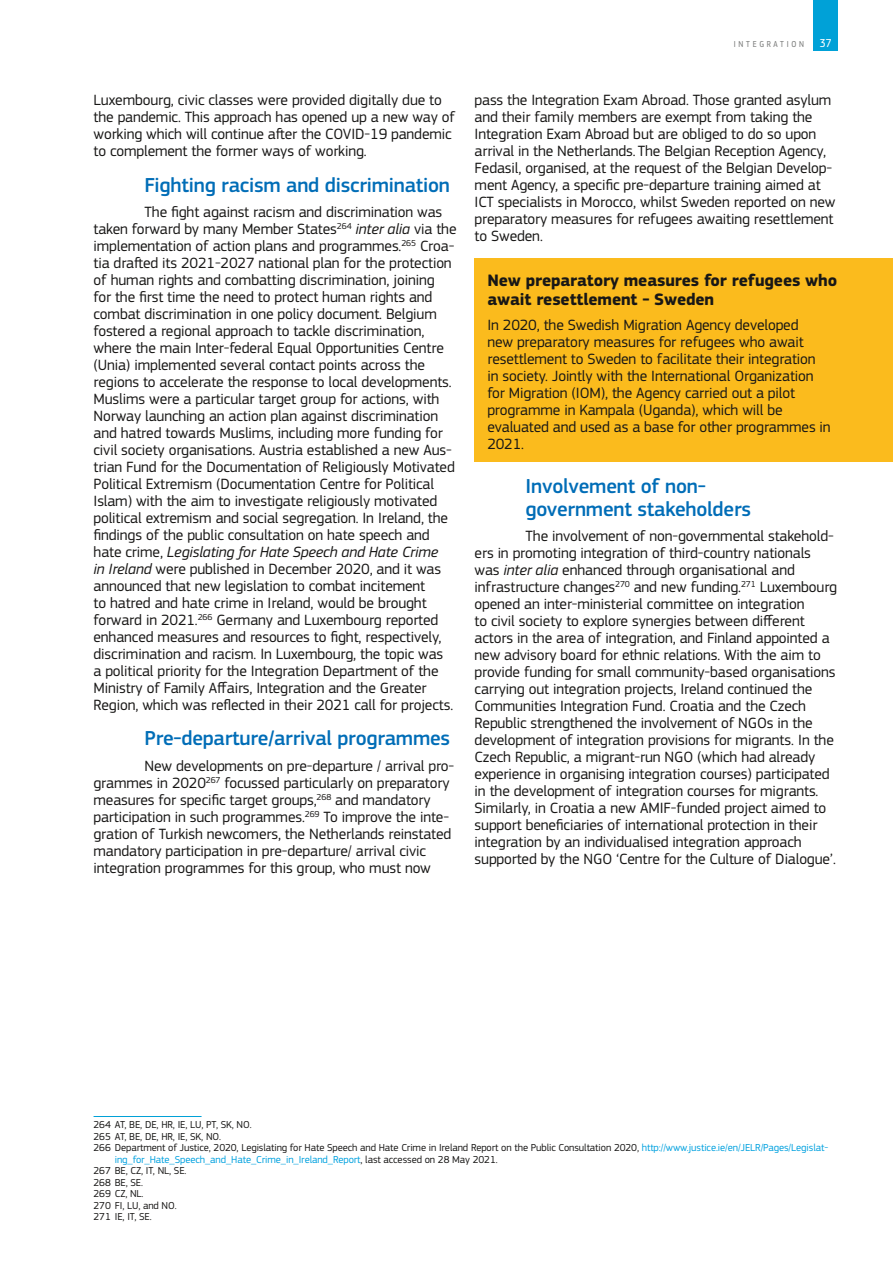
<style>
.page{position:relative;width:893px;height:1263px;background:#fff}
.page>*{position:absolute;margin:0;border:0;box-sizing:border-box;transform-origin:0 0}
.t1{font:500 21px/22.6px "EC Square Sans Pro";letter-spacing:-.01em;color:#006db7}
.t2{font:700 17.25px/19px "EC Square Sans Pro";letter-spacing:-.01em;color:#181716}
.t3{font:15.45px/17px "EC Square Sans Pro";letter-spacing:-.01em;color:#181716}
.t4{font:12px "EC Square Sans Cond Pro";color:#fff}
.t5{font:10.5px "EC Square Sans Pro";letter-spacing:-.01em;color:#181716}
.t6{font:10.5px "EC Square Sans Pro";letter-spacing:-.01em;color:#00a1df}
.t7{font:9px "EC Square Sans Cond Pro";color:#7a7b7a}
.s1{font-style:italic}
.s2{color:#00a1df}
.s3{color:#181716}
</style>
<div class="page">
<div style="left:814px;top:0;width:24px;height:51px;background:#00a1d7"></div>
<hr style="left:94px;top:1116px;width:108px;height:1px;background:#00a1d7">
<div style="left:475px;top:258px;width:418px;height:59px;background:#fbbb1d"></div>
<div style="left:475px;top:304px;width:418px;height:157px;background:#fbbb1d"></div>
<p class="t7" style="left:734px;top:39px;width:7px">INTEGRATI</p>
<p class="t7" style="left:791px;top:39px;width:13px">O N</p>
<p class="t4" style="left:820px;top:36px;width:13px">37</p>
<p class="t3" style="left:94px;top:92px;width:363px">Luxembourg, civic classes were provided digitally due to the pandemic. This approach has opened up a new way of working which will continue after the COVID-19 pandemic to complement the former ways of working.</p>
<h1 class="t1" style="left:145px;top:174px;width:307px">Fighting racism and discrimination</h1>
<p class="t3" style="left:94px;top:204px;width:365px;text-indent:51px">The fight against racism and discrimination was taken forward by many Member States<sup>264</sup> <span class="s1">inter alia</span> via the implementation of action plans and programmes.<sup>265</sup> Croa&shy;tia drafted its 2021-2027 national plan for the protection of human rights and combatting discrimination, joining<br>for the first time the need to protect human rights and combat discrimination in one policy document. Belgium fostered a regional approach to tackle discrimination, where the main Inter-federal Equal Opportunities Centre (Unia) implemented several contact points across the regions to accelerate the response to local developments.<br>Muslims were a particular target group for actions, with Norway launching an action plan against discrimination and hatred towards Muslims, including more funding for civil society organisations. Austria established a new Aus&shy;trian Fund for the Documentation of Religiously Motivated Political Extremism (Documentation Centre for Political Islam) with the aim to investigate religiously motivated political extremism and social segregation. In Ireland, the findings of the public consultation on hate speech and hate crime, <span class="s1">Legislating for Hate Speech and Hate Crime<br>in Ireland</span> were published in December 2020, and it was announced that new legislation to combat incitement<br>to hatred and hate crime in Ireland, would be brought forward in 2021.<sup>266</sup> Germany and Luxembourg reported enhanced measures and resources to fight, respectively, discrimination and racism. In Luxembourg, the topic was<br>a political priority for the Integration Department of the Ministry of Family Affairs, Integration and the Greater Region, which was reflected in their 2021 call for projects.</p>
<h1 class="t1" style="left:145px;top:728px;width:307px">Pre-departure/arrival programmes</h1>
<p class="t3" style="left:94px;top:757px;width:362px;text-indent:51px">New developments on pre-departure / arrival pro&shy;grammes in 2020<sup>267</sup> focussed particularly on preparatory measures for specific target groups,<sup>268</sup> and mandatory participation in such programmes.<sup>269</sup> To improve the inte&shy;gration of Turkish newcomers, the Netherlands reinstated mandatory participation in pre-departure/ arrival civic integration programmes for this group, who must now</p>
<p class="t3" style="left:475px;top:92px;width:362px">pass the Integration Exam Abroad. Those granted asylum and their family members are exempt from taking the Integration Exam Abroad but are obliged to do so upon arrival in the Netherlands. The Belgian Reception Agency, Fedasil, organised, at the request of the Belgian Develop&shy;ment Agency, a specific pre-departure training aimed at ICT specialists in Morocco, whilst Sweden reported on new preparatory measures for refugees awaiting resettlement to Sweden.</p>
<p class="t2" style="left:487px;top:271px;width:351px">New preparatory measures for refugees who await resettlement - Sweden</p>
<p class="t3" style="left:487px;top:317px;width:345px">In 2020, the Swedish Migration Agency developed<br>new preparatory measures for refugees who await resettlement to Sweden to facilitate their integration<br>in society. Jointly with the International Organization for Migration (IOM), the Agency carried out a pilot programme in Kampala (Uganda), which will be evaluated and used as a base for other programmes in 2021.</p>
<h1 class="t1" style="left:526px;top:475px;width:227px">Involvement of non&shy;government stakeholders</h1>
<p class="t3" style="left:475px;top:528px;width:364px;text-indent:51px">The involvement of non-governmental stakehold&shy;ers in promoting integration of third-country nationals was <span class="s1">inter alia</span> enhanced through organisational and infrastructure changes<sup>270</sup> and new funding.<sup>271</sup> Luxembourg opened an inter-ministerial committee on integration<br>to civil society to explore synergies between different actors in the area of integration, and Finland appointed a new advisory board for ethnic relations. With the aim to provide funding for small community-based organisations carrying out integration projects, Ireland continued the Communities Integration Fund. Croatia and the Czech Republic strengthened the involvement of NGOs in the development of integration provisions for migrants. In the Czech Republic, a migrant-run NGO (which had already experience in organising integration courses) participated in the development of integration courses for migrants.<br>Similarly, in Croatia a new AMIF-funded project aimed to support beneficiaries of international protection in their integration by an individualised integration approach supported by the NGO ‘Centre for the Culture of Dialogue’.</p>
<p class="t5" style="left:94px;top:1118px;width:160px">264 AT, BE, DE, HR, IE, LU, PT, SK, NO.</p>
<p class="t5" style="left:94px;top:1130px;width:129px">265 AT, BE, DE, HR, IE, SK, NO.</p>
<p class="t5" style="left:94px;top:1141px;width:736px">266 Department of Justice, 2020, Legislating for Hate Speech and Hate Crime in Ireland Report on the Public Consultation 2020, <span class="s2">http://www.justice.ie/en/JELR/Pages/Legislat-</span></p>
<p class="t6" style="left:115px;top:1153px;width:384px">ing_for_Hate_Speech_and_Hate_Crime_in_Ireland_Report<span class="s3">, last accessed on 28 May 2021.</span></p>
<p class="t5" style="left:94px;top:1165px;width:94px">267 BE, CZ, IT, NL, SE.</p>
<p class="t5" style="left:94px;top:1176px;width:51px">268 BE, SE.</p>
<p class="t5" style="left:94px;top:1188px;width:52px">269 CZ, NL.</p>
<p class="t5" style="left:94px;top:1199px;width:85px">270 FI, LU, and NO.</p>
<p class="t5" style="left:94px;top:1211px;width:60px">271 IE, IT, SE.</p>
</div>
